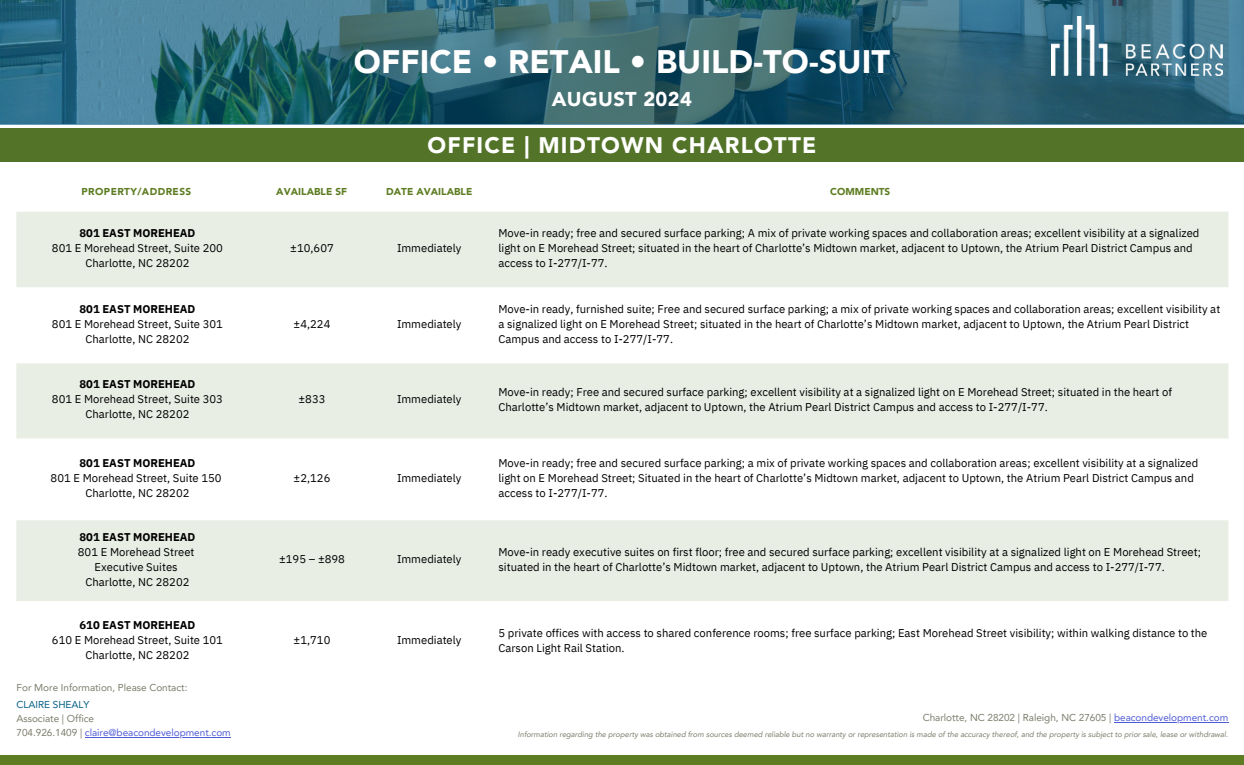
<style>
.page{position:relative;width:1244px;height:765px;background:#fff}
.page>*{position:absolute;margin:0;border:0;box-sizing:border-box;transform-origin:0 0}
.t1{font:900 32.5px "Avenir LT Pro";letter-spacing:.005em;color:#fff}
.t2{font:900 22.5px "Avenir LT Pro";letter-spacing:.055em;color:#fff}
.t3{font:900 20px "Avenir LT Pro";letter-spacing:.02em;color:#fff}
.t4{font:11.25px/15px "IBM Plex Sans";color:#000}
.t5{font:700 11.25px "IBM Plex Sans";color:#000}
.t6{font:10px/14px "Avenir LT Pro";letter-spacing:-.005em;color:#7d7d6d}
.t7{font:900 10px "Avenir LT Pro";letter-spacing:.005em;color:#5e7d23}
.t8{font:900 10px "Avenir LT Pro";letter-spacing:.04em;color:#5e7d23}
.t9{font:italic 7.62px "Avenir LT Pro";letter-spacing:-.005em;color:#7d7d6d}
.s1{color:#055f86}
.s2{color:#4f5cd6}
</style>
<div class="page">
<div style="left:0;top:755px;width:1243px;height:10px;background:#5e7d23"></div>
<svg style="left:0;top:0;width:1243px;height:124px;background:#316777"></svg>
<div style="left:0;top:129px;width:1243px;height:33px;background:#537328"></div>
<img style="left:1051px;top:17px;width:171px;height:59px">
<div style="left:17px;top:212px;width:1211px;height:75px;background:#e9eee4"></div>
<svg style="left:17px;top:363px;width:1211px;height:238px;fill:#e9eee4"></svg>
<hr style="left:85px;top:737px;width:146px;height:1px;background:#4f5cd6">
<hr style="left:1113px;top:722px;width:114px;height:1px;background:#4f5cd6">
<h4 class="t1" style="left:354px;top:49px;width:537px">OFFICE • RETAIL • BUILD-TO-SUIT</h4>
<h4 class="t3" style="left:551px;top:91px;width:142px">AUGUST 2024</h4>
<p class="t2" style="left:427px;top:136px;width:390px">OFFICE | MIDTOWN CHARLOTTE</p>
<p class="t8" style="left:82px;top:187px;width:111px">PROPERTY/ADDRESS</p>
<p class="t7" style="left:276px;top:187px;width:72px">AVAILABLE SF</p>
<p class="t7" style="left:386px;top:187px;width:88px">DATE AVAILABLE</p>
<p class="t7" style="left:830px;top:187px;width:62px">COMMENTS</p>
<p class="t5" style="left:79px;top:226px;width:117px">801 EAST MOREHEAD</p>
<h2 class="t4" style="left:52px;top:240px;width:173px">801 E Morehead Street, Suite 200</h2>
<h3 class="t4" style="left:85px;top:255px;width:106px">Charlotte, NC 28202</h3>
<p class="t5" style="left:79px;top:301px;width:117px">801 EAST MOREHEAD</p>
<p class="t4" style="left:52px;top:316px;width:173px">801 E Morehead Street, Suite 301</p>
<p class="t4" style="left:85px;top:331px;width:106px">Charlotte, NC 28202</p>
<p class="t5" style="left:79px;top:377px;width:117px">801 EAST MOREHEAD</p>
<p class="t4" style="left:52px;top:392px;width:173px">801 E Morehead Street, Suite 303</p>
<p class="t4" style="left:85px;top:407px;width:106px">Charlotte, NC 28202</p>
<p class="t5" style="left:79px;top:455px;width:117px">801 EAST MOREHEAD</p>
<p class="t4" style="left:51px;top:470px;width:173px">801 E Morehead Street, Suite 150</p>
<p class="t4" style="left:85px;top:485px;width:106px">Charlotte, NC 28202</p>
<p class="t5" style="left:79px;top:529px;width:117px">801 EAST MOREHEAD</p>
<p class="t4" style="left:78px;top:544px;width:118px">801 E Morehead Street</p>
<p class="t4" style="left:95px;top:559px;width:84px">Executive Suites</p>
<p class="t4" style="left:85px;top:574px;width:106px">Charlotte, NC 28202</p>
<p class="t5" style="left:79px;top:618px;width:117px">610 EAST MOREHEAD</p>
<p class="t4" style="left:52px;top:633px;width:173px">610 E Morehead Street, Suite 101</p>
<p class="t4" style="left:85px;top:648px;width:106px">Charlotte, NC 28202</p>
<p class="t6" style="left:17px;top:682px;width:172px">For More Information, Please Contact:</p>
<p class="t6" style="left:17px;top:699px;width:216px"><span class="s1">CLAIRE SHEALY<br></span>Associate | Office<br>704.926.1409 | <span class="s2">claire@beacondevelopment.com</span></p>
<h3 class="t4" style="left:290px;top:240px;width:45px">±10,607</h3>
<h3 class="t4" style="left:397px;top:240px;width:66px">Immediately</h3>
<p class="t4" style="left:293px;top:316px;width:38px">±4,224</p>
<p class="t4" style="left:397px;top:316px;width:66px">Immediately</p>
<h3 class="t4" style="left:498px;top:225px;width:702px">Move-in ready; free and secured surface parking; A mix of private working spaces and collaboration areas; excellent visibility at a signalized light on E Morehead Street; situated in the heart of Charlotte’s Midtown market, adjacent to Uptown, the Atrium Pearl District Campus and access to I-277/I-77.</h3>
<p class="t4" style="left:498px;top:301px;width:723px">Move-in ready, furnished suite; Free and secured surface parking; a mix of private working spaces and collaboration areas; excellent visibility at a signalized light on E Morehead Street; situated in the heart of Charlotte’s Midtown market, adjacent to Uptown, the Atrium Pearl District<br>Campus and access to I-277/I-77.</p>
<p class="t4" style="left:298px;top:392px;width:29px">±833</p>
<p class="t4" style="left:397px;top:392px;width:66px">Immediately</p>
<p class="t4" style="left:498px;top:384px;width:675px">Move-in ready; Free and secured surface parking; excellent visibility at a signalized light on E Morehead Street; situated in the heart of<br>Charlotte’s Midtown market, adjacent to Uptown, the Atrium Pearl District Campus and access to I-277/I-77.</p>
<p class="t4" style="left:293px;top:470px;width:38px">±2,126</p>
<p class="t4" style="left:397px;top:470px;width:66px">Immediately</p>
<p class="t4" style="left:498px;top:455px;width:701px">Move-in ready; free and secured surface parking; a mix of private working spaces and collaboration areas; excellent visibility at a signalized light on E Morehead Street; Situated in the heart of Charlotte’s Midtown market, adjacent to Uptown, the Atrium Pearl District Campus and access to I-277/I-77.</p>
<p class="t4" style="left:279px;top:551px;width:67px">±195 – ±898</p>
<p class="t4" style="left:397px;top:551px;width:66px">Immediately</p>
<p class="t4" style="left:498px;top:544px;width:704px">Move-in ready executive suites on first floor; free and secured surface parking; excellent visibility at a signalized light on E Morehead Street; situated in the heart of Charlotte’s Midtown market, adjacent to Uptown, the Atrium Pearl District Campus and access to I-277/I-77.</p>
<p class="t4" style="left:293px;top:633px;width:38px">±1,710</p>
<p class="t4" style="left:397px;top:633px;width:66px">Immediately</p>
<p class="t4" style="left:498px;top:625px;width:710px">5 private offices with access to shared conference rooms; free surface parking; East Morehead Street visibility; within walking distance to the<br>Carson Light Rail Station.</p>
<p class="t6" style="left:922px;top:712px;width:307px">Charlotte, NC 28202 | Raleigh, NC 27605 | <span class="s2">beacondevelopment.com</span></p>
<h4 class="t9" style="left:517px;top:732px;width:711px">Information regarding the property was obtained from sources deemed reliable but no warranty or representation is made of the accuracy thereof, and the property is subject to prior sale, lease or withdrawal.</h4>
</div>
